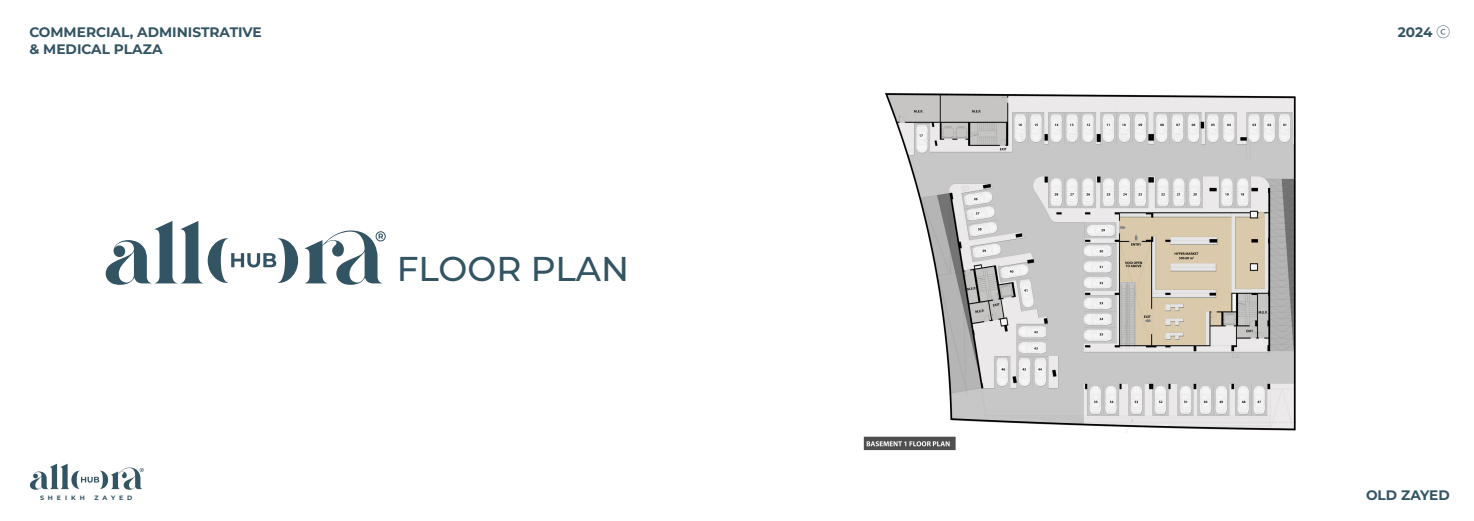
<style>
.page{position:relative;width:1474px;height:521px;background:#fff}
.page>*{position:absolute;margin:0;border:0;box-sizing:border-box;transform-origin:0 0}
.t1{font:500 34.48px "Montserrat";color:#325463}
.t2{font:700 13.74px "Montserrat";color:#325463}
.t3{font:700 6.3px "Montserrat";letter-spacing:.63em;color:#325463}
.s1{font-family:"Koz Go Pr 6 N";font-weight:400}
</style>
<div class="page">
<svg style="left:106px;top:221px;width:192px;height:64px"></svg>
<svg style="left:304px;top:230px;width:82px;height:55px"></svg>
<svg style="left:30px;top:464px;width:114px;height:26px"></svg>
<img style="left:863px;top:93px;width:433px;height:358px">
<p class="t2" style="left:29px;top:23px;width:234px">COMMERCIAL, ADMINISTRATIVE</p>
<p class="t2" style="left:1397px;top:22px;width:54px">2024 <span class="s1">ⓒ</span></p>
<p class="t2" style="left:29px;top:39px;width:135px">&amp; MEDICAL PLAZA</p>
<p class="t3" style="left:40px;top:493px;width:46px">SHEIKH</p>
<p class="t3" style="left:94px;top:493px;width:39px">ZAYED</p>
<h1 class="t1" style="left:397px;top:246px;width:234px">FLOOR PLAN</h1>
<p class="t2" style="left:1365px;top:486px;width:85px">OLD ZAYED</p>
</div>
